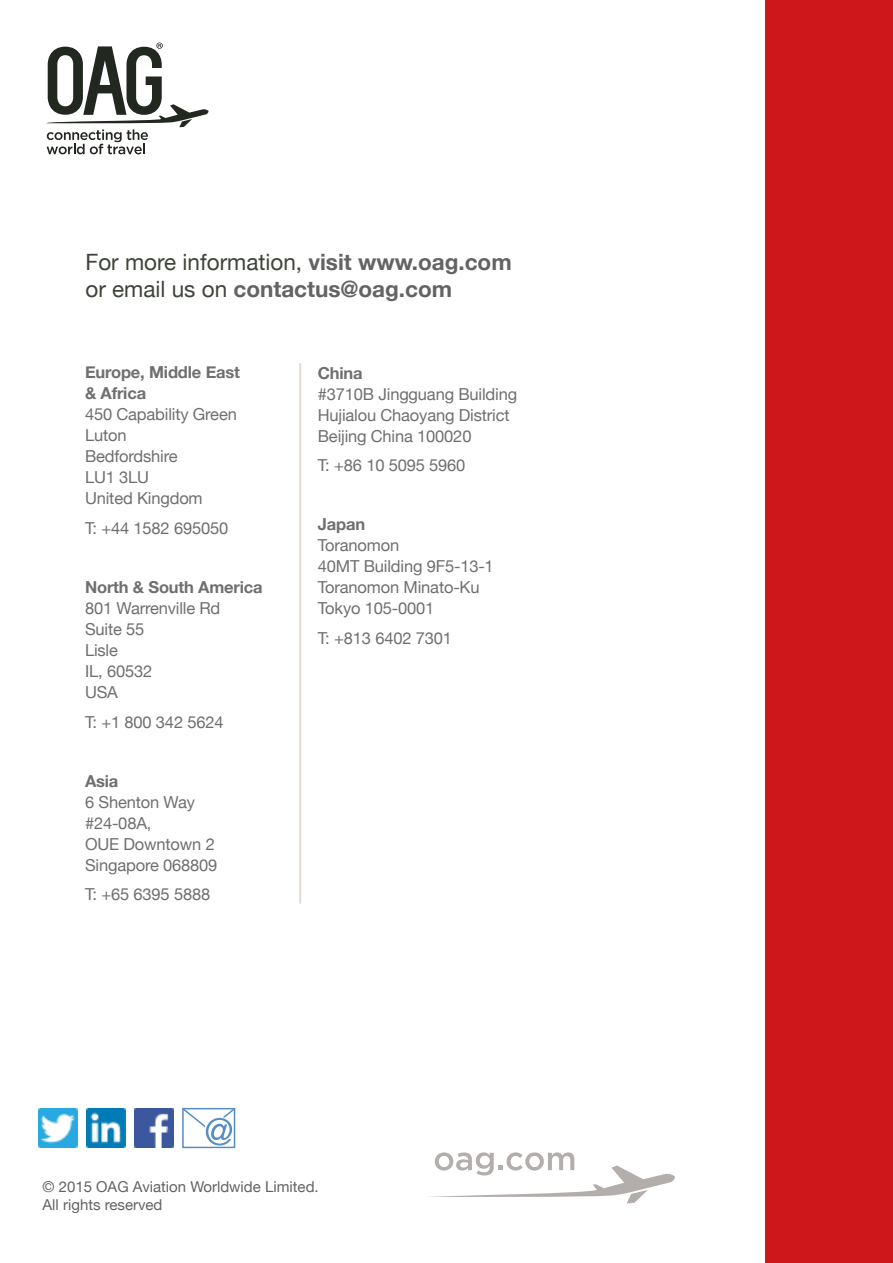
<style>
.page{position:relative;width:893px;height:1263px;background:#fff}
.page>*{position:absolute;margin:0;border:0;box-sizing:border-box;transform-origin:0 0}
.t1{font:700 22.5px/27px "Helvetica Neue";color:#646363}
.t2{font:16.5px/21px "Helvetica Neue";letter-spacing:-.01em;color:#706f6f}
.t3{font:700 16.5px/21px "Helvetica Neue";letter-spacing:-.01em;color:#706f6f}
.t4{font:15px/18px "Helvetica Neue";color:#646363}
.s1{font-weight:400;color:#3e4439}
</style>
<div class="page">
<img style="left:87px;top:1109px;width:39px;height:38px">
<img style="left:135px;top:1109px;width:38px;height:38px">
<img style="left:38px;top:1109px;width:39px;height:38px">
<div style="left:182px;top:1108px;width:53px;height:40px;border:2px solid #578ec2"></div>
<svg style="left:182px;top:1107px;width:54px;height:38px"></svg>
<hr style="left:299px;top:363px;width:2px;height:541px;background:#dfd9d1">
<div style="left:765px;top:0;width:128px;height:1263px;background:#cd171a"></div>
<svg style="left:430px;top:1152px;width:245px;height:51px"></svg>
<svg style="left:46px;top:43px;width:163px;height:111px"></svg>
<h1 class="t1" style="left:85px;top:249px;width:428px"><span class="s1">For more information,</span> visit www.oag.com <span class="s1">or email us on</span> contactus@oag.com</h1>
<p class="t3" style="left:85px;top:362px;width:156px">Europe, Middle East &amp; Africa</p>
<p class="t2" style="left:85px;top:405px;width:153px">450 Capability Green<br>Luton<br>Bedfordshire<br>LU1 3LU<br>United Kingdom</p>
<p class="t2" style="left:85px;top:519px;width:145px">T: +44 1582 695050</p>
<p class="t3" style="left:85px;top:577px;width:179px">North &amp; South America</p>
<p class="t2" style="left:85px;top:599px;width:137px">801 Warrenville Rd<br>Suite 55<br>Lisle<br>IL, 60532<br>USA</p>
<p class="t2" style="left:85px;top:712px;width:140px">T: +1 800 342 5624</p>
<p class="t3" style="left:85px;top:771px;width:35px">Asia</p>
<p class="t2" style="left:85px;top:792px;width:134px">6 Shenton Way #24-08A,<br>OUE Downtown 2<br>Singapore 068809</p>
<p class="t2" style="left:85px;top:885px;width:127px">T: +65 6395 5888</p>
<p class="t3" style="left:318px;top:363px;width:46px">China</p>
<p class="t2" style="left:318px;top:384px;width:201px">#3710B Jingguang Building<br>Hujialou Chaoyang District<br>Beijing China 100020</p>
<p class="t2" style="left:318px;top:456px;width:149px">T: +86 10 5095 5960</p>
<p class="t3" style="left:318px;top:514px;width:49px">Japan</p>
<p class="t2" style="left:318px;top:536px;width:177px">Toranomon<br>40MT Building 9F5-13-1<br>Toranomon Minato-Ku<br>Tokyo 105-0001</p>
<p class="t2" style="left:318px;top:628px;width:136px">T: +813 6402 7301</p>
<p class="t4" style="left:43px;top:1179px;width:278px">© 2015 OAG Aviation Worldwide Limited.<br>All rights reserved</p>
</div>
